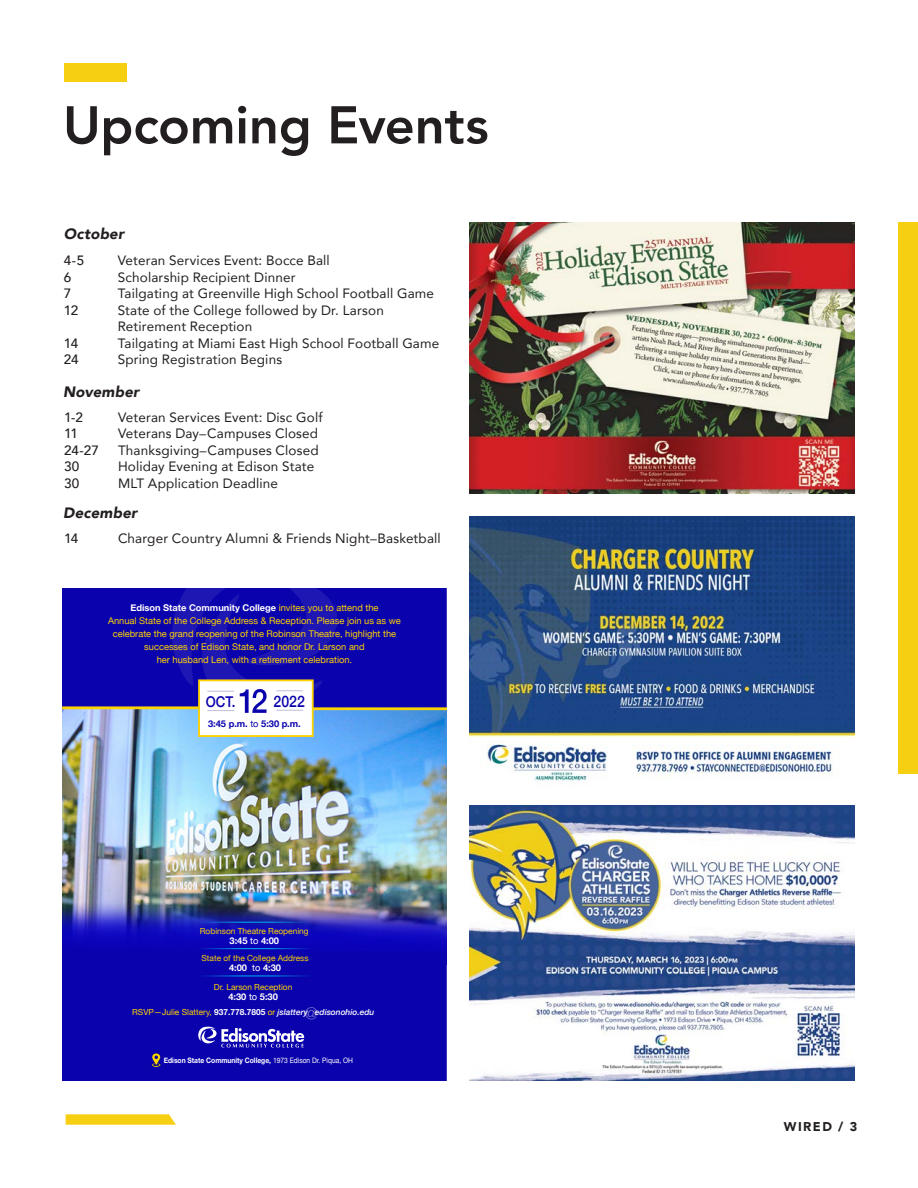
<style>
.page{position:relative;width:918px;height:1188px;background:#fff}
.page>*{position:absolute;margin:0;border:0;box-sizing:border-box;transform-origin:0 0}
.Titles{font:800 52.5px "Avenir";letter-spacing:-.005em;color:#231f20}
.t1{font:500 15.75px "Helvetica Neue";color:#0a02ac;scale:.89 1}
.Staff_Name{font:italic 900 15px "Avenir";letter-spacing:.01em;color:#231f20}
.t2{font:500 14.85px "Helvetica Neue";color:#0a02ac;scale:.89 1}
.Staff_Name-2{font:13.5px/16.5px "Avenir";letter-spacing:.01em;color:#231f20}
.Staff_Name-3{font:500 13.5px "Avenir";letter-spacing:-.005em;color:#231f20}
.t3{font:900 12.75px "Avenir";letter-spacing:.115em;color:#231f20}
.t4{font:9.3px/13px "Helvetica Neue";color:#fed304;text-align:center}
.t5{font:700 9.3px "Helvetica Neue";color:#fff}
.t6{font:700 9.3px "Helvetica Neue";color:#0a02ac}
.t7{font:8.4px "Helvetica Neue";color:#fed304}
.t8{font:italic 500 8.4px "Helvetica Neue";color:#fff}
.t9{font:700 7.5px "Helvetica Neue";color:#fff;scale:.9 1}
.s1{font-weight:700;color:#fff}
.s2{font-weight:400}
.s3{font-weight:400;font-style:normal;color:#fed304}
.s4{font-weight:700;font-style:normal}
</style>
<div class="page">
<div style="left:898px;top:223px;width:20px;height:551px;background:#f7cf12"></div>
<div style="left:64px;top:64px;width:63px;height:18px;background:#f7cf12"></div>
<svg style="left:66px;top:1114px;width:110px;height:11px"></svg>
<img style="left:470px;top:223px;width:384px;height:271px">
<img style="left:470px;top:806px;width:384px;height:274px">
<img style="left:470px;top:516px;width:384px;height:265px">
<img style="left:62px;top:709px;width:385px;height:244px">
<div style="left:62px;top:588px;width:385px;height:119px;background:#0a02ac"></div>
<div style="left:62px;top:953px;width:385px;height:127px;background:#0a02ac"></div>
<img style="left:173px;top:588px;width:163px;height:119px">
<div style="left:199px;top:680px;width:114px;height:56px;background:#fff"></div>
<div style="left:198px;top:679px;width:116px;height:58px;border:2px solid #fed304"></div>
<hr style="left:62px;top:706px;width:136px;height:3px;background:#fed304">
<hr style="left:313px;top:707px;width:134px;height:3px;background:#fed304">
<svg style="left:240px;top:689px;width:27px;height:24px"></svg>
<svg style="left:207px;top:691px;width:27px;height:1px"></svg>
<svg style="left:276px;top:690px;width:27px;height:1px"></svg>
<svg style="left:207px;top:710px;width:27px;height:1px"></svg>
<svg style="left:276px;top:710px;width:27px;height:1px"></svg>
<hr style="left:196px;top:922px;width:115px;height:1px;background:#00aeef">
<hr style="left:196px;top:948px;width:116px;height:1px;background:#00aeef">
<hr style="left:197px;top:975px;width:116px;height:1px;background:#00aeef">
<svg style="left:198px;top:1027px;width:106px;height:21px"></svg>
<img style="left:148px;top:1050px;width:19px;height:20px">
<svg style="left:305px;top:1007px;width:12px;height:13px"></svg>
<p class="Titles" style="left:63px;top:84px;width:427px">Upcoming Events</p>
<p class="Staff_Name" style="left:64px;top:221px;width:62px">October</p>
<p class="Staff_Name-3" style="left:64px;top:249px;width:22px">4-5</p>
<p class="Staff_Name-2" style="left:118px;top:252px;width:214px">Veteran Services Event: Bocce Ball</p>
<p class="Staff_Name-3" style="left:64px;top:266px;width:9px">6</p>
<p class="Staff_Name-2" style="left:118px;top:269px;width:179px">Scholarship Recipient Dinner</p>
<p class="Staff_Name-3" style="left:64px;top:282px;width:9px">7</p>
<p class="Staff_Name-2" style="left:118px;top:285px;width:318px">Tailgating at Greenville High School Football Game</p>
<p class="Staff_Name-3" style="left:64px;top:299px;width:16px">12</p>
<p class="Staff_Name-2" style="left:118px;top:302px;width:268px">State of the College followed by Dr. Larson<br>Retirement Reception</p>
<p class="Staff_Name-3" style="left:64px;top:332px;width:16px">14</p>
<p class="Staff_Name-2" style="left:118px;top:335px;width:323px">Tailgating at Miami East High School Football Game</p>
<p class="Staff_Name-3" style="left:64px;top:348px;width:16px">24</p>
<p class="Staff_Name-2" style="left:118px;top:351px;width:166px">Spring Registration Begins</p>
<p class="Staff_Name" style="left:63px;top:379px;width:78px">November</p>
<p class="Staff_Name-3" style="left:64px;top:405px;width:21px">1-2</p>
<p class="Staff_Name-2" style="left:118px;top:408px;width:206px">Veteran Services Event: Disc Golf</p>
<p class="Staff_Name-3" style="left:64px;top:422px;width:16px">11</p>
<p class="Staff_Name-2" style="left:118px;top:425px;width:202px">Veterans Day–Campuses Closed</p>
<p class="Staff_Name-3" style="left:64px;top:438px;width:37px">24-27</p>
<p class="Staff_Name-2" style="left:118px;top:441px;width:202px">Thanksgiving–Campuses Closed</p>
<p class="Staff_Name-3" style="left:64px;top:455px;width:17px">30</p>
<p class="Staff_Name-2" style="left:118px;top:458px;width:198px">Holiday Evening at Edison State</p>
<p class="Staff_Name-3" style="left:64px;top:471px;width:17px">30</p>
<p class="Staff_Name-2" style="left:118px;top:474px;width:162px">MLT Application Deadline</p>
<p class="Staff_Name" style="left:63px;top:500px;width:76px">December</p>
<p class="Staff_Name-3" style="left:64px;top:527px;width:16px">14</p>
<p class="Staff_Name-2" style="left:118px;top:530px;width:324px">Charger Country Alumni &amp; Friends Night–Basketball</p>
<p class="t4" style="left:108px;top:602px;width:294px"><span class="s1">Edison State Community College</span> invites you to attend the<br>Annual State of the College Address &amp; Reception. Please join us as we celebrate the grand reopening of the Robinson Theatre, highlight the successes of Edison State, and honor Dr. Larson and<br>her husband Len, with a retirement celebration.</p>
<p class="t2" style="left:206px;top:690px;width:35px">OCT.</p>
<p class="t1" style="left:274px;top:688px;width:37px">2022</p>
<p class="t6" style="left:208px;top:716px;width:94px">3:45 p.m. <span class="s2">to</span> 5:30 p.m.</p>
<p class="t7" style="left:200px;top:925px;width:110px">Robinson Theatre Reopening</p>
<p class="t5" style="left:230px;top:934px;width:51px">3:45 <span class="s2">to</span> 4:00</p>
<p class="t7" style="left:202px;top:952px;width:109px">State of the College Address</p>
<p class="t5" style="left:229px;top:961px;width:54px">4:00 <span class="s2">to</span> 4:30</p>
<p class="t7" style="left:214px;top:981px;width:80px">Dr. Larson Reception</p>
<p class="t5" style="left:228px;top:989px;width:51px">4:30 <span class="s2">to</span> 5:30</p>
<p class="t8" style="left:132px;top:1005px;width:244px"><span class="s3">RSVP—Julie Slattery,</span> <span class="s4">937.778.7805</span> <span class="s3">or</span> jslattery edisonohio.edu</p>
<p class="t9" style="left:164px;top:1055px;width:212px">Edison State Community College, <span class="s2">1973 Edison Dr. Piqua, OH</span></p>
<p class="t3" style="left:784px;top:1116px;width:75px">WIRED / 3</p>
</div>
